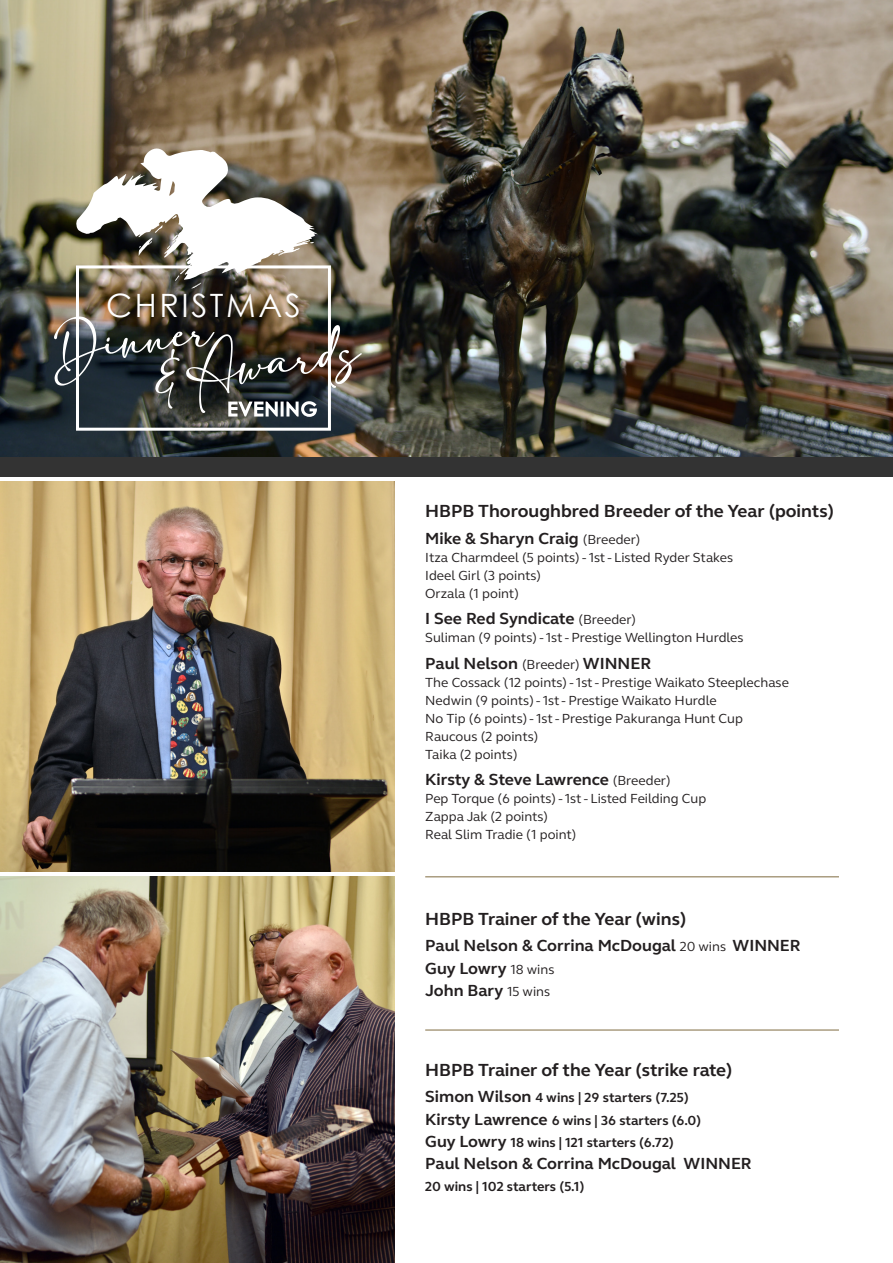
<style>
.page{position:relative;width:893px;height:1263px;background:#fff}
.page>*{position:absolute;margin:0;border:0;box-sizing:border-box;transform-origin:0 0}
.t1{font:32.1px "Century Gothic";letter-spacing:.08em;color:#fff}
.t2{font:700 18px "Webb Ellis Cup";color:#231f20}
.t3{font:700 16.5px "Webb Ellis Cup";color:#231f20}
.t4{font:13.5px "Webb Ellis Cup";color:#231f20}
.t5{font:700 13.5px "Webb Ellis Cup";color:#231f20}
.s1{font-weight:400;font-size:13.5px}
.s2{font-size:16.5px}
</style>
<div class="page">
<img style="left:0;top:0;width:893px;height:457px">
<div style="left:0;top:457px;width:893px;height:20px;background:#333"></div>
<img style="left:0;top:481px;width:394px;height:390px">
<img style="left:0;top:876px;width:394px;height:387px">
<hr style="left:425px;top:876px;width:414px;height:1px;background:#8e7c56">
<div style="left:76px;top:265px;width:255px;height:166px;border:3px solid #fff"></div>
<img style="left:75px;top:147px;width:243px;height:141px">
<img style="left:54px;top:316px;width:308px;height:102px">
<hr style="left:425px;top:1029px;width:414px;height:1px;background:#8e7c56">
<p class="t1" style="left:106px;top:283px;width:196px">CHRISTMAS</p>
<p class="t2" style="left:425px;top:499px;width:410px">HBPB Thoroughbred Breeder of the Year (points)</p>
<p class="t3" style="left:425px;top:527px;width:217px">Mike &amp; Sharyn Craig <span class="s1">(Breeder)</span></p>
<p class="t4" style="left:425px;top:548px;width:309px">Itza Charmdeel (5 points) - 1st - Listed Ryder Stakes</p>
<p class="t4" style="left:425px;top:566px;width:117px">Ideel Girl (3 points)</p>
<p class="t4" style="left:425px;top:584px;width:95px">Orzala (1 point)</p>
<p class="t3" style="left:425px;top:608px;width:212px">I See Red Syndicate <span class="s1">(Breeder)</span></p>
<p class="t4" style="left:425px;top:629px;width:320px">Suliman (9 points) - 1st - Prestige Wellington Hurdles</p>
<p class="t3" style="left:425px;top:652px;width:227px">Paul Nelson <span class="s1">(Breeder)</span> WINNER</p>
<p class="t4" style="left:425px;top:673px;width:365px">The Cossack (12 points) - 1st - Prestige Waikato Steeplechase</p>
<p class="t4" style="left:425px;top:691px;width:293px">Nedwin (9 points) - 1st - Prestige Waikato Hurdle</p>
<p class="t4" style="left:425px;top:709px;width:319px">No Tip (6 points) - 1st - Prestige Pakuranga Hunt Cup</p>
<p class="t4" style="left:425px;top:727px;width:115px">Raucous (2 points)</p>
<p class="t4" style="left:425px;top:745px;width:94px">Taika (2 points)</p>
<p class="t3" style="left:425px;top:769px;width:247px">Kirsty &amp; Steve Lawrence <span class="s1">(Breeder)</span></p>
<p class="t4" style="left:425px;top:790px;width:283px">Pep Torque (6 points) - 1st - Listed Feilding Cup</p>
<p class="t4" style="left:425px;top:808px;width:124px">Zappa Jak (2 points)</p>
<p class="t4" style="left:425px;top:826px;width:153px">Real Slim Tradie (1 point)</p>
<p class="t2" style="left:425px;top:907px;width:263px">HBPB Trainer of the Year (wins)</p>
<p class="t3" style="left:425px;top:935px;width:377px">Paul Nelson &amp; Corrina McDougal <span class="s1">20 wins</span> WINNER</p>
<p class="t3" style="left:425px;top:957px;width:131px">Guy Lowry <span class="s1">18 wins</span></p>
<p class="t3" style="left:425px;top:979px;width:126px">John Bary <span class="s1">15 wins</span></p>
<p class="t2" style="left:425px;top:1057px;width:309px">HBPB Trainer of the Year (strike rate)</p>
<p class="t5" style="left:425px;top:1089px;width:265px"><span class="s2">Simon Wilson</span> 4 wins | 29 starters (7.25)</p>
<p class="t5" style="left:425px;top:1111px;width:277px"><span class="s2">Kirsty Lawrence</span> 6 wins | 36 starters (6.0)</p>
<p class="t5" style="left:425px;top:1133px;width:250px"><span class="s2">Guy Lowry</span> 18 wins | 121 starters (6.72)</p>
<p class="t3" style="left:425px;top:1152px;width:328px">Paul Nelson &amp; Corrina McDougal WINNER</p>
<p class="t5" style="left:425px;top:1178px;width:161px">20 wins | 102 starters (5.1)</p>
</div>
